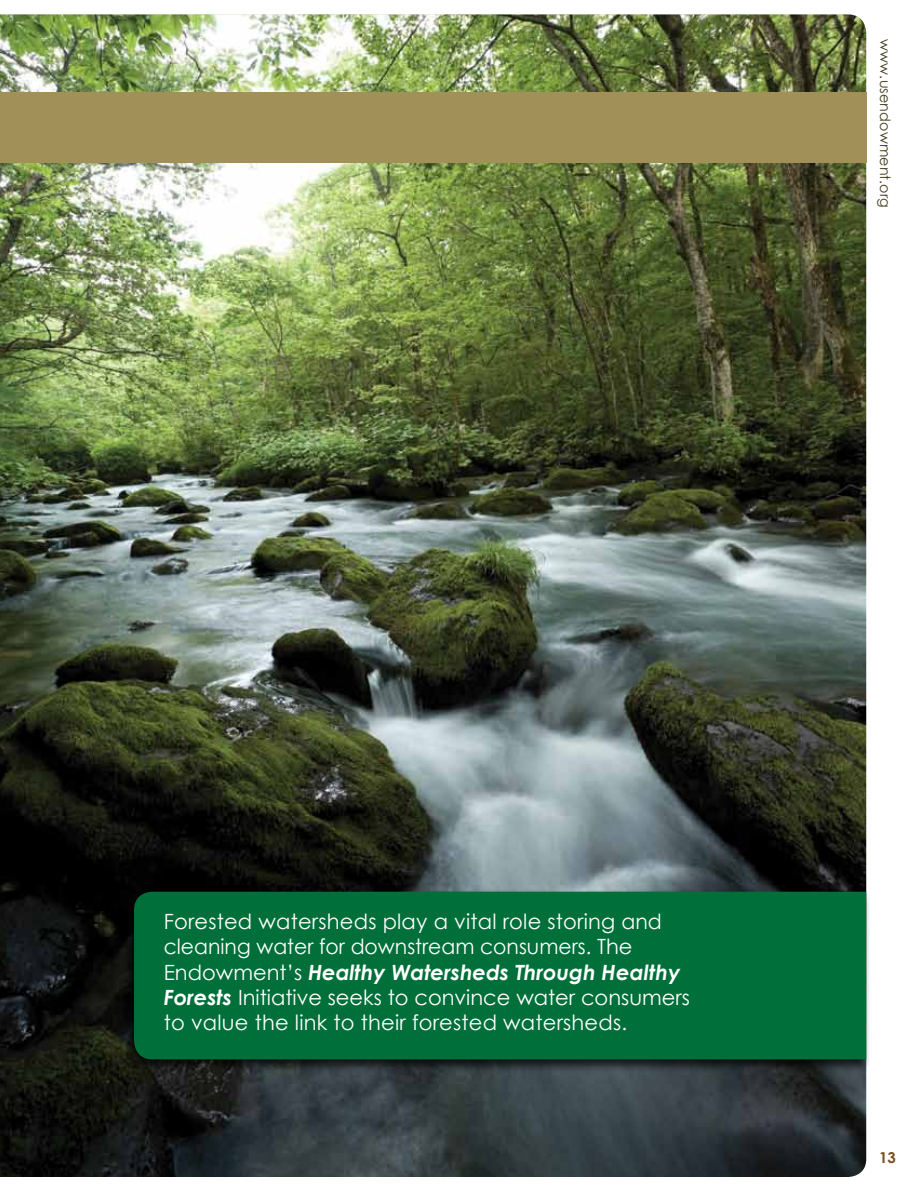
<style>
.page{position:relative;width:918px;height:1188px;background:#fff}
.page>*{position:absolute;margin:0;border:0;box-sizing:border-box;transform-origin:0 0}
.t1{font:21px/25.2px "Century Gothic";color:#fff}
.t2{font:700 15px "Century Gothic";color:#785020}
.t3{font:14.25px "Century Gothic";letter-spacing:.01em;color:#433e1d}
.s1{font-weight:700;font-style:italic}
</style>
<div class="page">
<img style="left:0;top:14px;width:866px;height:1163px">
<div style="left:0;top:92px;width:866px;height:71px;background:#a19159"></div>
<div style="left:122px;top:889px;width:749px;height:184px;background:#000;opacity:.75"></div>
<div style="left:134px;top:892px;width:732px;height:167px;background:#006f39"></div>
<p class="t3" style="left:894px;top:39px;width:170px;rotate:90deg">www.usendowment.org</p>
<p class="t1" style="left:164px;top:909px;width:528px">Forested watersheds play a vital role storing and cleaning water for downstream consumers. The Endowment’s <span class="s1">Healthy Watersheds Through Healthy Forests</span> Initiative seeks to convince water consumers to value the link to their forested watersheds.</p>
<p class="t2" style="left:879px;top:1148px;width:18px">13</p>
</div>
